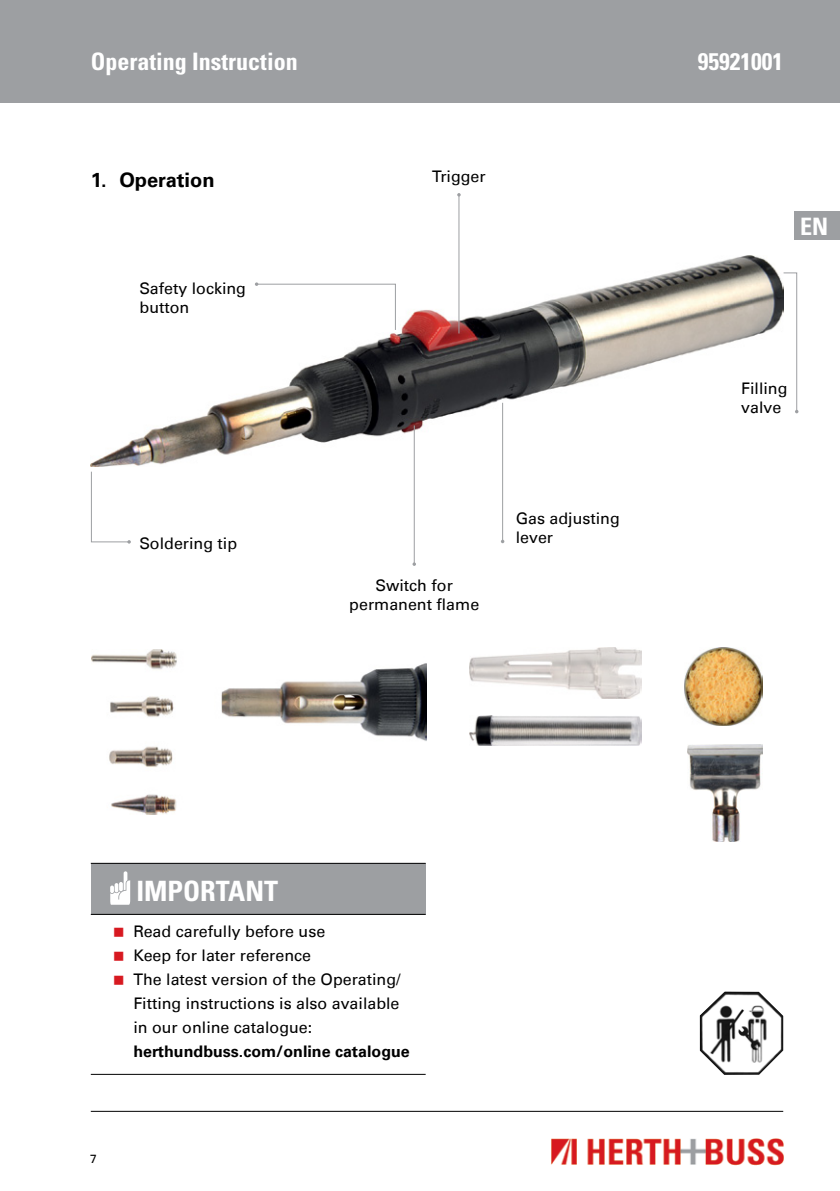
<style>
.page{position:relative;width:840px;height:1191px;background:#fff}
.page>*{position:absolute;margin:0;border:0;box-sizing:border-box;transform-origin:0 0}
.t1{font:700 condensed 28px "Univers";color:#fff}
.t2{font:700 condensed 24px "Univers";color:#fff}
.t3{font:700 20px "Univers Com 65";color:#000}
.t4{font:16px/24px "Univers Com 55 Roman";color:#000}
.t5{font:700 16px "Univers Com 65";color:#000}
.t6{font:12px "Univers Com 55 Roman";color:#000}
</style>
<div class="page">
<div style="left:0;top:0;width:839px;height:102px;background:#9d9fa2"></div>
<img style="left:551px;top:1138px;width:233px;height:28px">
<hr style="left:91px;top:1111px;width:691px;height:1px;background:#000">
<div style="left:794px;top:211px;width:45px;height:28px;background:#9d9fa2"></div>
<img style="left:699px;top:991px;width:83px;height:83px">
<div style="left:91px;top:863px;width:334px;height:51px;background:#9d9fa2"></div>
<hr style="left:91px;top:863px;width:334px;height:1px;background:#000">
<hr style="left:91px;top:1073px;width:334px;height:1px;background:#000">
<hr style="left:91px;top:914px;width:334px;height:1px;background:#000">
<svg style="left:110px;top:871px;width:20px;height:33px"></svg>
<img style="left:91px;top:256px;width:691px;height:211px">
<svg style="left:255px;top:282px;width:141px;height:49px"></svg>
<svg style="left:782px;top:272px;width:16px;height:141px"></svg>
<hr style="left:458px;top:195px;width:1px;height:138px;background:#9d9fa2">
<svg style="left:91px;top:471px;width:40px;height:72px"></svg>
<hr style="left:413px;top:425px;width:1px;height:139px;background:#9d9fa2">
<svg style="left:412px;top:562px;width:4px;height:4px"></svg>
<hr style="left:502px;top:403px;width:1px;height:138px;background:#9d9fa2">
<img style="left:91px;top:649px;width:335px;height:165px">
<img style="left:684px;top:648px;width:78px;height:78px">
<img style="left:687px;top:745px;width:75px;height:96px">
<img style="left:469px;top:648px;width:172px;height:50px">
<img style="left:469px;top:715px;width:172px;height:30px">
<h2 class="t2" style="left:91px;top:47px;width:208px">Operating Instruction</h2>
<h2 class="t2" style="left:697px;top:47px;width:87px">95921001</h2>
<p class="t3" style="left:91px;top:168px;width:125px">1. Operation</p>
<p class="t4" style="left:139px;top:279px;width:108px;line-height:19.2px">Safety locking button</p>
<p class="t4" style="left:432px;top:164px;width:55px">Trigger</p>
<h2 class="t2" style="left:799px;top:211px;width:30px">EN</h2>
<p class="t4" style="left:740px;top:379px;width:48px;line-height:19.2px">Filling valve</p>
<p class="t4" style="left:139px;top:531px;width:99px">Soldering tip</p>
<p class="t4" style="left:349px;top:575px;width:131px;line-height:19.2px;text-align:center">Switch for permanent flame</p>
<p class="t4" style="left:515px;top:509px;width:106px;line-height:19.2px">Gas adjusting lever</p>
<p class="t6" style="left:90px;top:1151px;width:8px">7</p>
<h1 class="t1" style="left:136px;top:874px;width:143px">IMPORTANT</h1>
<p class="t4" style="left:133px;top:919px;width:268px">Read carefully before use<br>Keep for later reference<br>The latest version of the Operating/<br>Fitting instructions is also available in our online catalogue:</p>
<p class="t5" style="left:133px;top:1042px;width:278px">herthundbuss.com/online catalogue</p>
</div>
